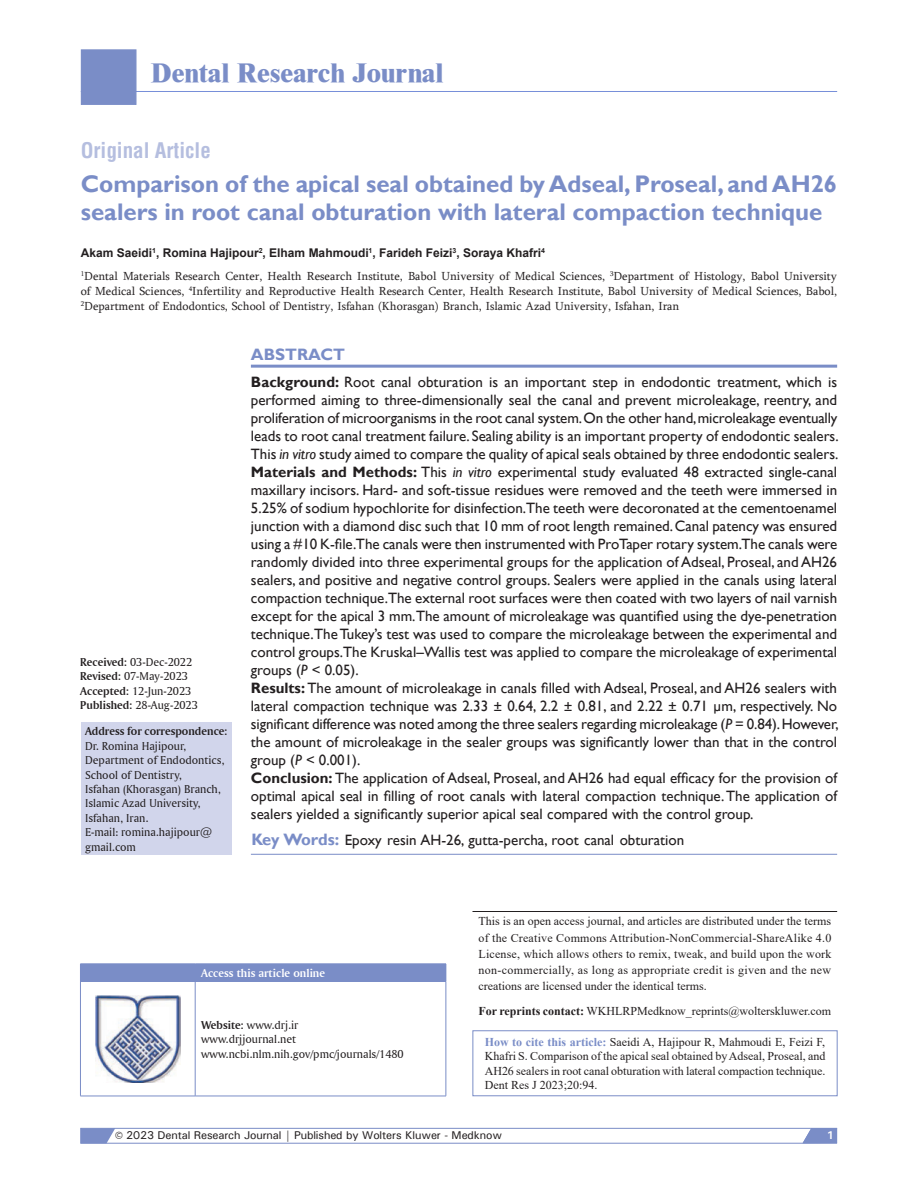
<style>
.page{position:relative;width:918px;height:1188px;background:#fff}
.page>*{position:absolute;margin:0;border:0;box-sizing:border-box;transform-origin:0 0}
.t1{font:800 27px "Times New Roman";color:#7a8dc7}
.AT{font:700 24px/28.8px "Gill Sans";color:#7a8dc7}
.AH{font:700 condensed 21px "Helvetica";color:#b5bedf}
.ABSH{font:700 16.5px "Gill Sans";color:#7a8dc7}
.ABS{font:15px/18px "Gill Sans";color:#231f20;text-align:justify}
.KWD{font:15px "Gill Sans";color:#231f20}
.AFF{font:12px/15px "Sylfaen";color:#231f20;text-align:justify}
.C{font:12px/16.2px "Times New Roman";color:#231f20;text-align:justify}
.HTC{font:12px/14.4px "Times New Roman";color:#231f20;text-align:justify}
.ADD{font:12px/14.4px "Amerigo BT Roman A";color:#231f20}
.HIS{font:12px "Amerigo BT Roman A";color:#231f20}
.Web{font:12px "Amerigo BT Roman A";color:#231f20}
.AU{font:700 12px "Arial";color:#231f20}
.AAO{font:12px "Amerigo BT Bold A";color:#fff}
.t2{font:500 11.25px "Univers";letter-spacing:-.01em;color:#231f20}
.t3{font:700 11.25px "Univers";color:#fff}
.s1{font-weight:700}
.s2{font-style:italic}
.s3{font-weight:700;font-size:16.5px;color:#7a8dc7}
.s4{font-family:"Amerigo BT Bold A"}
.s5{font-weight:700;color:#7a8dc7}
.s6{font-size:15px}
</style>
<div class="page">
<hr style="left:81px;top:91px;width:756px;height:1px;background:#778fd9">
<div style="left:81px;top:49px;width:56px;height:56px;background:#7a8dc7;border:1px solid #7a8dc7"></div>
<svg style="left:80px;top:1128px;width:757px;height:16px"></svg>
<hr style="left:251px;top:365px;width:586px;height:3px;background:#7a8dc7">
<hr style="left:251px;top:854px;width:586px;height:1px;background:#7a8dc7">
<div style="left:81px;top:722px;width:151px;height:133px;background:#d1d5eb"></div>
<div style="left:80px;top:964px;width:366px;height:17px;background:#7a8dc7"></div>
<svg style="left:446px;top:964px;width:1px;height:17px"></svg>
<hr style="left:80px;top:982px;width:1px;height:114px;background:#7a8dc7">
<hr style="left:80px;top:981px;width:115px;height:1px;background:#7a8dc7">
<hr style="left:80px;top:1096px;width:115px;height:1px;background:#7a8dc7">
<hr style="left:195px;top:982px;width:1px;height:114px;background:#7a8dc7">
<hr style="left:195px;top:981px;width:251px;height:1px;background:#7a8dc7">
<hr style="left:446px;top:982px;width:1px;height:114px;background:#7a8dc7">
<hr style="left:195px;top:1096px;width:251px;height:1px;background:#7a8dc7">
<img style="left:96px;top:995px;width:84px;height:87px">
<div style="left:472px;top:1030px;width:366px;height:66px;border:1px solid #7a8dc7"></div>
<hr style="left:473px;top:911px;width:364px;height:1px;background:#231f20">
<h1 class="t1" style="left:151px;top:57px;width:294px">Dental Research Journal</h1>
<p class="AH" style="left:81px;top:136px;width:132px">Original Article</p>
<p class="AT" style="left:81px;top:170px;width:758px">Comparison of the apical seal obtained by Adseal, Proseal, and AH26 sealers in root canal obturation with lateral compaction technique</p>
<p class="AU" style="left:81px;top:244px;width:466px">Akam Saeidi<sup>1</sup>, Romina Hajipour<sup>2</sup>, Elham Mahmoudi<sup>1</sup>, Farideh Feizi<sup>3</sup>, Soraya Khafri<sup>4</sup></p>
<p class="AFF" style="left:81px;top:268px;width:758px"><sup>1</sup>Dental Materials Research Center, Health Research Institute, Babol University of Medical Sciences, <sup>3</sup>Department of Histology, Babol University of Medical Sciences, <sup>4</sup>Infertility and Reproductive Health Research Center, Health Research Institute, Babol University of Medical Sciences, Babol, <sup>2</sup>Department of Endodontics, School of Dentistry, Isfahan (Khorasgan) Branch, Islamic Azad University, Isfahan, Iran</p>
<p class="ABSH" style="left:251px;top:345px;width:96px">ABSTRACT</p>
<p class="ABS" style="left:251px;top:373px;width:589px"><span class="s1">Background:</span> Root canal obturation is an important step in endodontic treatment, which is performed aiming to three-dimensionally seal the canal and prevent microleakage, reentry, and proliferation of microorganisms in the root canal system. On the other hand, microleakage eventually leads to root canal treatment failure. Sealing ability is an important property of endodontic sealers.<br>This <span class="s2">in vitro</span> study aimed to compare the quality of apical seals obtained by three endodontic sealers.</p>
<p class="ABS" style="left:251px;top:463px;width:588px"><span class="s1">Materials and Methods:</span> This <span class="s2">in vitro</span> experimental study evaluated 48 extracted single-canal maxillary incisors. Hard- and soft-tissue residues were removed and the teeth were immersed in 5.25% of sodium hypochlorite for disinfection.The teeth were decoronated at the cementoenamel junction with a diamond disc such that 10 mm of root length remained. Canal patency was ensured using a #10 K-file.The canals were then instrumented with ProTaper rotary system.The canals were randomly divided into three experimental groups for the application of Adseal, Proseal, and AH26 sealers, and positive and negative control groups. Sealers were applied in the canals using lateral compaction technique.The external root surfaces were then coated with two layers of nail varnish except for the apical 3 mm.The amount of microleakage was quantified using the dye-penetration technique.The Tukey’s test was used to compare the microleakage between the experimental and control groups.The Kruskal–Wallis test was applied to compare the microleakage of experimental groups (<span class="s2">P</span> &lt; 0.05).</p>
<p class="ABS" style="left:251px;top:679px;width:589px"><span class="s1">Results:</span> The amount of microleakage in canals filled with Adseal, Proseal, and AH26 sealers with lateral compaction technique was 2.33 ± 0.64, 2.2 ± 0.81, and 2.22 ± 0.71 µm, respectively. No significant difference was noted among the three sealers regarding microleakage (<span class="s2">P</span> = 0.84). However, the amount of microleakage in the sealer groups was significantly lower than that in the control group (<span class="s2">P</span> &lt; 0.001).</p>
<p class="ABS" style="left:251px;top:769px;width:588px"><span class="s1">Conclusion:</span> The application of Adseal, Proseal, and AH26 had equal efficacy for the provision of optimal apical seal in filling of root canals with lateral compaction technique. The application of sealers yielded a significantly superior apical seal compared with the control group.</p>
<p class="KWD" style="left:251px;top:832px;width:435px"><span class="s3">Key Words:</span> Epoxy resin AH‑26, gutta‑percha, root canal obturation</p>
<p class="HIS" style="left:80px;top:655px;width:114px"><span class="s4">Received:</span> 03‑Dec‑2022</p>
<p class="HIS" style="left:80px;top:669px;width:109px"><span class="s4">Revised:</span> 07‑May‑2023</p>
<p class="HIS" style="left:80px;top:684px;width:113px"><span class="s4">Accepted:</span> 12‑Jun‑2023</p>
<p class="HIS" style="left:80px;top:698px;width:119px"><span class="s4">Published:</span> 28-Aug-2023</p>
<p class="ADD" style="left:85px;top:724px;width:144px"><span class="s4">Address for correspondence:<br></span>Dr. Romina Hajipour,<br>Department of Endodontics,<br>School of Dentistry,<br>Isfahan (Khorasgan) Branch,<br>Islamic Azad University,<br>Isfahan, Iran.<br>E‑mail: romina.hajipour@ gmail.com</p>
<p class="AAO" style="left:201px;top:966px;width:125px">Access this article online</p>
<p class="C" style="left:479px;top:913px;width:354px">This is an open access journal, and articles are distributed under the terms of the Creative Commons Attribution‑NonCommercial‑ShareAlike 4.0<br>License, which allows others to remix, tweak, and build upon the work non‑commercially, as long as appropriate credit is given and the new creations are licensed under the identical terms.</p>
<p class="C" style="left:479px;top:1003px;width:354px"><span class="s1">For reprints contact:</span> WKHLRPMedknow_reprints@wolterskluwer.com</p>
<p class="Web" style="left:201px;top:1018px;width:99px"><span class="s4">Website:</span> www.drj.ir</p>
<p class="Web" style="left:201px;top:1032px;width:97px">www.drjjournal.net</p>
<p class="Web" style="left:201px;top:1046px;width:204px">www.ncbi.nlm.nih.gov/pmc/journals/1480</p>
<p class="HTC" style="left:485px;top:1034px;width:342px"><span class="s5">How to cite this article:</span> Saeidi A, Hajipour R, Mahmoudi E, Feizi F, Khafri S. Comparison of the apical seal obtained by Adseal, Proseal, and AH26 sealers in root canal obturation with lateral compaction technique.<br>Dent Res J 2023;20:94.</p>
<p class="t2" style="left:115px;top:1128px;width:388px"><span class="s6">©</span> 2023 Dental Research Journal | Published by Wolters Kluwer - Medknow</p>
<p class="t3" style="left:827px;top:1128px;width:9px">1</p>
</div>
